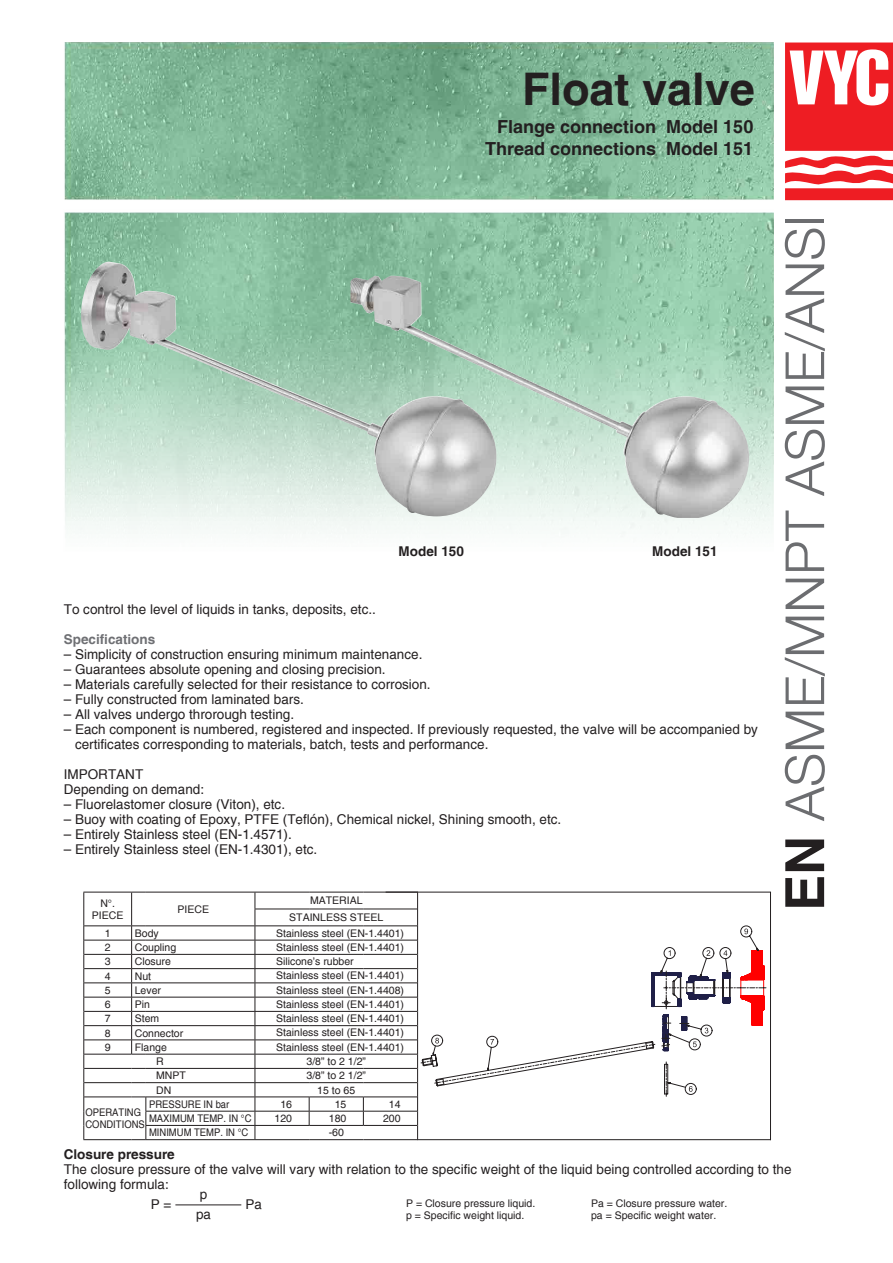
<style>
.page{position:relative;width:893px;height:1263px;background:#fff}
.page>*{position:absolute;margin:0;border:0;box-sizing:border-box;transform-origin:0 0}
.t1{font:300 54px "Helvetica Neue";color:#6c6d70}
.t2{font:700 45px "Helvetica";color:#231f20}
.t3{font:700 18px "Helvetica";color:#231f20}
.t4{font:13.5px/15px "Helvetica";color:#231f20}
.t5{font:700 13.5px "Helvetica";color:#231f20}
.t6{font:700 13.5px "Helvetica";color:#6f7074}
.t7{font:10.5px/12.6px "Helvetica";color:#231f20;text-align:center}
.t8{font:10.5px "Helvetica";color:#231f20;scale:.9 1}
.s1{font-family:"Helvetica";font-weight:700;color:#231f20}
</style>
<div class="page">
<img style="left:64px;top:43px;width:709px;height:491px">
<svg style="left:785px;top:43px;width:108px;height:157px"></svg>
<hr style="left:84px;top:925px;width:48px;height:1px;background:#231f20">
<hr style="left:146px;top:925px;width:109px;height:1px;background:#231f20">
<hr style="left:84px;top:940px;width:48px;height:1px;background:#231f20">
<hr style="left:146px;top:940px;width:109px;height:1px;background:#231f20">
<hr style="left:84px;top:954px;width:48px;height:1px;background:#231f20">
<hr style="left:146px;top:954px;width:109px;height:1px;background:#231f20">
<hr style="left:84px;top:968px;width:48px;height:1px;background:#231f20">
<hr style="left:146px;top:968px;width:109px;height:1px;background:#231f20">
<hr style="left:84px;top:982px;width:48px;height:1px;background:#231f20">
<hr style="left:146px;top:982px;width:109px;height:1px;background:#231f20">
<hr style="left:84px;top:997px;width:48px;height:1px;background:#231f20">
<hr style="left:146px;top:997px;width:109px;height:1px;background:#231f20">
<hr style="left:84px;top:1011px;width:48px;height:1px;background:#231f20">
<hr style="left:146px;top:1011px;width:109px;height:1px;background:#231f20">
<hr style="left:84px;top:1025px;width:48px;height:1px;background:#231f20">
<hr style="left:146px;top:1025px;width:109px;height:1px;background:#231f20">
<hr style="left:84px;top:1039px;width:48px;height:1px;background:#231f20">
<hr style="left:146px;top:1039px;width:109px;height:1px;background:#231f20">
<hr style="left:84px;top:1054px;width:48px;height:1px;background:#231f20">
<hr style="left:146px;top:1054px;width:109px;height:1px;background:#231f20">
<hr style="left:84px;top:1068px;width:48px;height:1px;background:#231f20">
<svg style="left:132px;top:1068px;width:14px;height:1px"></svg>
<hr style="left:146px;top:1068px;width:109px;height:1px;background:#231f20">
<hr style="left:84px;top:1082px;width:48px;height:1px;background:#231f20">
<svg style="left:132px;top:1082px;width:14px;height:1px"></svg>
<hr style="left:146px;top:1082px;width:109px;height:1px;background:#231f20">
<hr style="left:84px;top:1096px;width:48px;height:1px;background:#231f20">
<hr style="left:146px;top:1096px;width:109px;height:1px;background:#231f20">
<hr style="left:146px;top:1111px;width:109px;height:1px;background:#231f20">
<hr style="left:146px;top:1125px;width:109px;height:1px;background:#231f20">
<hr style="left:83px;top:1139px;width:49px;height:1px;background:#231f20">
<svg style="left:132px;top:1096px;width:15px;height:44px"></svg>
<hr style="left:83px;top:892px;width:49px;height:1px;background:#231f20">
<svg style="left:131px;top:892px;width:15px;height:163px"></svg>
<hr style="left:146px;top:892px;width:109px;height:1px;background:#231f20">
<svg style="left:83px;top:892px;width:1px;height:247px"></svg>
<hr style="left:146px;top:1139px;width:109px;height:1px;background:#231f20">
<hr style="left:255px;top:1139px;width:54px;height:1px;background:#231f20">
<hr style="left:309px;top:1139px;width:54px;height:1px;background:#231f20">
<hr style="left:363px;top:1139px;width:55px;height:1px;background:#231f20">
<svg style="left:255px;top:892px;width:511px;height:247px"></svg>
<hr style="left:386px;top:892px;width:384px;height:1px;background:#231f20">
<hr style="left:770px;top:892px;width:1px;height:248px;background:#231f20">
<hr style="left:418px;top:1139px;width:352px;height:1px;background:#231f20">
<hr style="left:175px;top:1204px;width:66px;height:1px;background:#231f20">
<img style="left:81px;top:262px;width:415px;height:254px">
<img style="left:350px;top:276px;width:399px;height:242px">
<p class="t2" style="left:522px;top:62px;width:234px">Float valve</p>
<p class="t3" style="left:497px;top:116px;width:258px">Flange connection Model 150</p>
<p class="t3" style="left:485px;top:137px;width:270px">Thread connections Model 151</p>
<p class="t5" style="left:399px;top:542px;width:67px">Model 150</p>
<p class="t5" style="left:652px;top:542px;width:67px">Model 151</p>
<p class="t4" style="left:64px;top:602px;width:314px">To control the level of liquids in tanks, deposits, etc..</p>
<p class="t6" style="left:64px;top:631px;width:93px">Specifications</p>
<p class="t4" style="left:64px;top:647px;width:360px">– Simplicity of construction ensuring minimum maintenance.</p>
<p class="t4" style="left:64px;top:662px;width:323px">– Guarantees absolute opening and closing precision.</p>
<p class="t4" style="left:64px;top:677px;width:368px">– Materials carefully selected for their resistance to corrosion.</p>
<p class="t4" style="left:64px;top:692px;width:242px">– Fully constructed from laminated bars.</p>
<p class="t4" style="left:64px;top:707px;width:232px">– All valves undergo throrough testing.</p>
<p class="t4" style="left:75px;top:722px;width:684px;text-indent:-11px">– Each component is numbered, registered and inspected. If previously requested, the valve will be accompanied by certificates corresponding to materials, batch, tests and performance.</p>
<p class="t4" style="left:64px;top:767px;width:81px">IMPORTANT</p>
<p class="t4" style="left:64px;top:782px;width:142px">Depending on demand:</p>
<p class="t4" style="left:64px;top:797px;width:223px">– Fluorelastomer closure (Viton), etc.</p>
<p class="t4" style="left:64px;top:812px;width:499px">– Buoy with coating of Epoxy, PTFE (Teflón), Chemical nickel, Shining smooth, etc.</p>
<p class="t4" style="left:64px;top:827px;width:230px">– Entirely Stainless steel (EN-1.4571).</p>
<p class="t4" style="left:64px;top:842px;width:255px">– Entirely Stainless steel (EN-1.4301), etc.</p>
<p class="t7" style="left:92px;top:897px;width:33px">N°.<br>PIECE</p>
<p class="t7" style="left:178px;top:903px;width:33px">PIECE</p>
<p class="t7" style="left:310px;top:894px;width:54px">MATERIAL</p>
<p class="t7" style="left:289px;top:911px;width:95px">STAINLESS STEEL</p>
<p class="t1" style="left:772px;top:911px;width:698px;rotate:-90deg"><span class="s1">EN</span> ASME/MNPT ASME/ANSI</p>
<p class="t7" style="left:105px;top:927px;width:7px">1</p>
<p class="t7" style="left:135px;top:927px;width:25px">Body</p>
<p class="t7" style="left:276px;top:927px;width:129px">Stainless steel (EN-1.4401)</p>
<p class="t7" style="left:105px;top:941px;width:7px">2</p>
<p class="t7" style="left:135px;top:941px;width:43px">Coupling</p>
<p class="t7" style="left:276px;top:941px;width:129px">Stainless steel (EN-1.4401)</p>
<p class="t7" style="left:105px;top:955px;width:7px">3</p>
<p class="t7" style="left:135px;top:955px;width:38px">Closure</p>
<p class="t7" style="left:276px;top:955px;width:79px">Silicone’s rubber</p>
<p class="t7" style="left:105px;top:970px;width:7px">4</p>
<p class="t7" style="left:135px;top:970px;width:18px">Nut</p>
<p class="t7" style="left:276px;top:969px;width:129px">Stainless steel (EN-1.4401)</p>
<p class="t7" style="left:105px;top:984px;width:7px">5</p>
<p class="t7" style="left:135px;top:984px;width:28px">Lever</p>
<p class="t7" style="left:276px;top:984px;width:129px">Stainless steel (EN-1.4408)</p>
<p class="t7" style="left:105px;top:998px;width:7px">6</p>
<p class="t7" style="left:135px;top:998px;width:17px">Pin</p>
<p class="t7" style="left:276px;top:998px;width:129px">Stainless steel (EN-1.4401)</p>
<p class="t7" style="left:105px;top:1012px;width:7px">7</p>
<p class="t7" style="left:135px;top:1012px;width:26px">Stem</p>
<p class="t7" style="left:276px;top:1012px;width:129px">Stainless steel (EN-1.4401)</p>
<p class="t7" style="left:105px;top:1027px;width:7px">8</p>
<p class="t7" style="left:135px;top:1027px;width:50px">Connector</p>
<p class="t7" style="left:276px;top:1026px;width:129px">Stainless steel (EN-1.4401)</p>
<p class="t7" style="left:105px;top:1041px;width:7px">9</p>
<p class="t7" style="left:135px;top:1041px;width:34px">Flange</p>
<p class="t7" style="left:276px;top:1041px;width:129px">Stainless steel (EN-1.4401)</p>
<p class="t7" style="left:156px;top:1055px;width:9px">R</p>
<p class="t7" style="left:306px;top:1055px;width:61px">3/8” to 2 1/2”</p>
<p class="t7" style="left:156px;top:1069px;width:31px">MNPT</p>
<p class="t7" style="left:306px;top:1069px;width:61px">3/8” to 2 1/2”</p>
<p class="t7" style="left:156px;top:1084px;width:17px">DN</p>
<p class="t7" style="left:317px;top:1084px;width:39px">15 to 65</p>
<p class="t8" style="left:85px;top:1106px;width:63px">OPERATING</p>
<p class="t8" style="left:85px;top:1118px;width:67px">CONDITIONS</p>
<p class="t8" style="left:149px;top:1098px;width:91px">PRESSURE IN bar</p>
<p class="t7" style="left:280px;top:1098px;width:13px">16</p>
<p class="t7" style="left:335px;top:1098px;width:13px">15</p>
<p class="t7" style="left:389px;top:1098px;width:13px">14</p>
<p class="t8" style="left:149px;top:1112px;width:115px">MAXIMUM TEMP. IN °C</p>
<p class="t7" style="left:275px;top:1112px;width:19px">120</p>
<p class="t7" style="left:329px;top:1112px;width:19px">180</p>
<p class="t7" style="left:383px;top:1112px;width:19px">200</p>
<p class="t8" style="left:149px;top:1126px;width:112px">MINIMUM TEMP. IN °C</p>
<p class="t7" style="left:329px;top:1126px;width:17px">-60</p>
<p class="t5" style="left:64px;top:1146px;width:113px">Closure pressure</p>
<p class="t4" style="left:64px;top:1162px;width:729px">The closure pressure of the valve will vary with relation to the specific weight of the liquid being controlled according to the</p>
<p class="t4" style="left:64px;top:1177px;width:107px">following formula:</p>
<p class="t7" style="left:406px;top:1196px;width:131px">P = Closure pressure liquid.</p>
<p class="t7" style="left:406px;top:1208px;width:120px">p = Specific weight liquid.</p>
<p class="t4" style="left:200px;top:1186px;width:9px">p</p>
<p class="t4" style="left:196px;top:1207px;width:17px">pa</p>
<p class="t7" style="left:591px;top:1196px;width:138px">Pa = Closure pressure water.</p>
<p class="t7" style="left:591px;top:1208px;width:127px">pa = Specific weight water.</p>
<p class="t4" style="left:151px;top:1197px;width:22px">P =</p>
<p class="t4" style="left:245px;top:1197px;width:18px">Pa</p>
</div>
